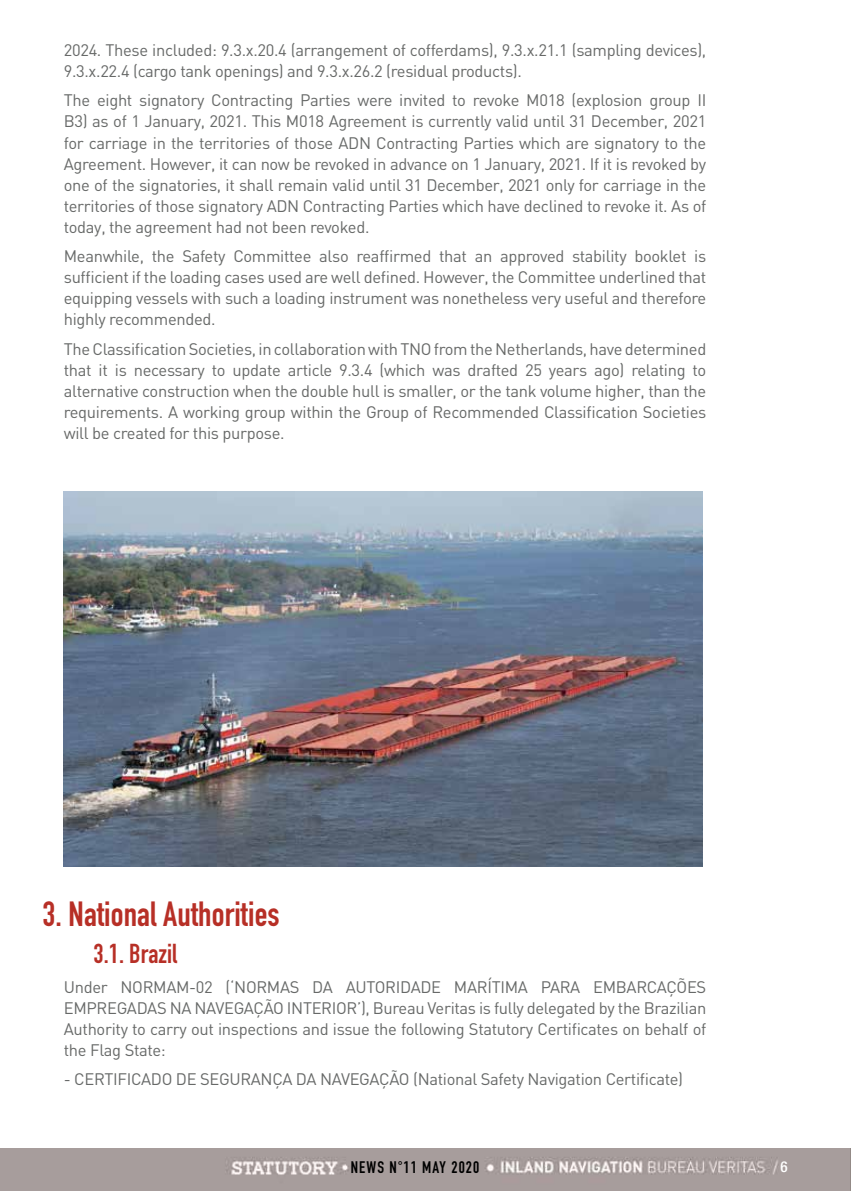
<style>
.page{position:relative;width:851px;height:1191px;background:#fff}
.page>*{position:absolute;margin:0;border:0;box-sizing:border-box;transform-origin:0 0}
.t1{font:34.5px "DIN Engschrift";letter-spacing:.005em;color:#b72f26}
.t2{font:27px "DIN Engschrift";letter-spacing:.005em;color:#b72f26}
.t3{font:16.5px/21px "DIN";letter-spacing:-.02em;color:#676968;text-align:justify}
.t4{font:16.5px "DIN Engschrift";letter-spacing:.07em;color:#000}
.t5{font:500 condensed 15px "Helvetica Neue";color:#fff}
</style>
<div class="page">
<div style="left:0;top:1148px;width:850px;height:43px;background:#a79d9c"></div>
<img style="left:226px;top:1157px;width:552px;height:18px">
<img style="left:64px;top:491px;width:638px;height:375px">
<p class="t3" style="left:64px;top:39px;width:644px">2024. These included: 9.3.x.20.4 (arrangement of cofferdams), 9.3.x.21.1 (sampling devices),<br>9.3.x.22.4 (cargo tank openings) and 9.3.x.26.2 (residual products).</p>
<p class="t3" style="left:64px;top:90px;width:644px">The eight signatory Contracting Parties were invited to revoke M018 (explosion group II B3) as of 1 January, 2021. This M018 Agreement is currently valid until 31 December, 2021 for carriage in the territories of those ADN Contracting Parties which are signatory to the Agreement. However, it can now be revoked in advance on 1 January, 2021. If it is revoked by one of the signatories, it shall remain valid until 31 December, 2021 only for carriage in the territories of those signatory ADN Contracting Parties which have declined to revoke it. As of today, the agreement had not been revoked.</p>
<p class="t3" style="left:64px;top:245px;width:644px">Meanwhile, the Safety Committee also reaffirmed that an approved stability booklet is sufficient if the loading cases used are well defined. However, the Committee underlined that equipping vessels with such a loading instrument was nonetheless very useful and therefore highly recommended.</p>
<p class="t3" style="left:64px;top:338px;width:644px">The Classification Societies, in collaboration with TNO from the Netherlands, have determined that it is necessary to update article 9.3.4 (which was drafted 25 years ago) relating to alternative construction when the double hull is smaller, or the tank volume higher, than the requirements. A working group within the Group of Recommended Classification Societies will be created for this purpose.</p>
<h1 class="t1" style="left:43px;top:894px;width:239px">3. National Authorities</h1>
<h2 class="t2" style="left:94px;top:937px;width:85px">3.1. Brazil</h2>
<p class="t3" style="left:64px;top:975px;width:644px">Under NORMAM-02 (‘NORMAS DA AUTORIDADE MARÍTIMA PARA EMBARCAÇÕES EMPREGADAS NA NAVEGAÇÃO INTERIOR’), Bureau Veritas is fully delegated by the Brazilian Authority to carry out inspections and issue the following Statutory Certificates on behalf of the Flag State:</p>
<p class="t3" style="left:64px;top:1068px;width:620px">- CERTIFICADO DE SEGURANÇA DA NAVEGAÇÃO (National Safety Navigation Certificate)</p>
<p class="t4" style="left:350px;top:1157px;width:130px">NEWS N°11 MAY 2020</p>
<p class="t5" style="left:780px;top:1157px;width:9px">6</p>
</div>
